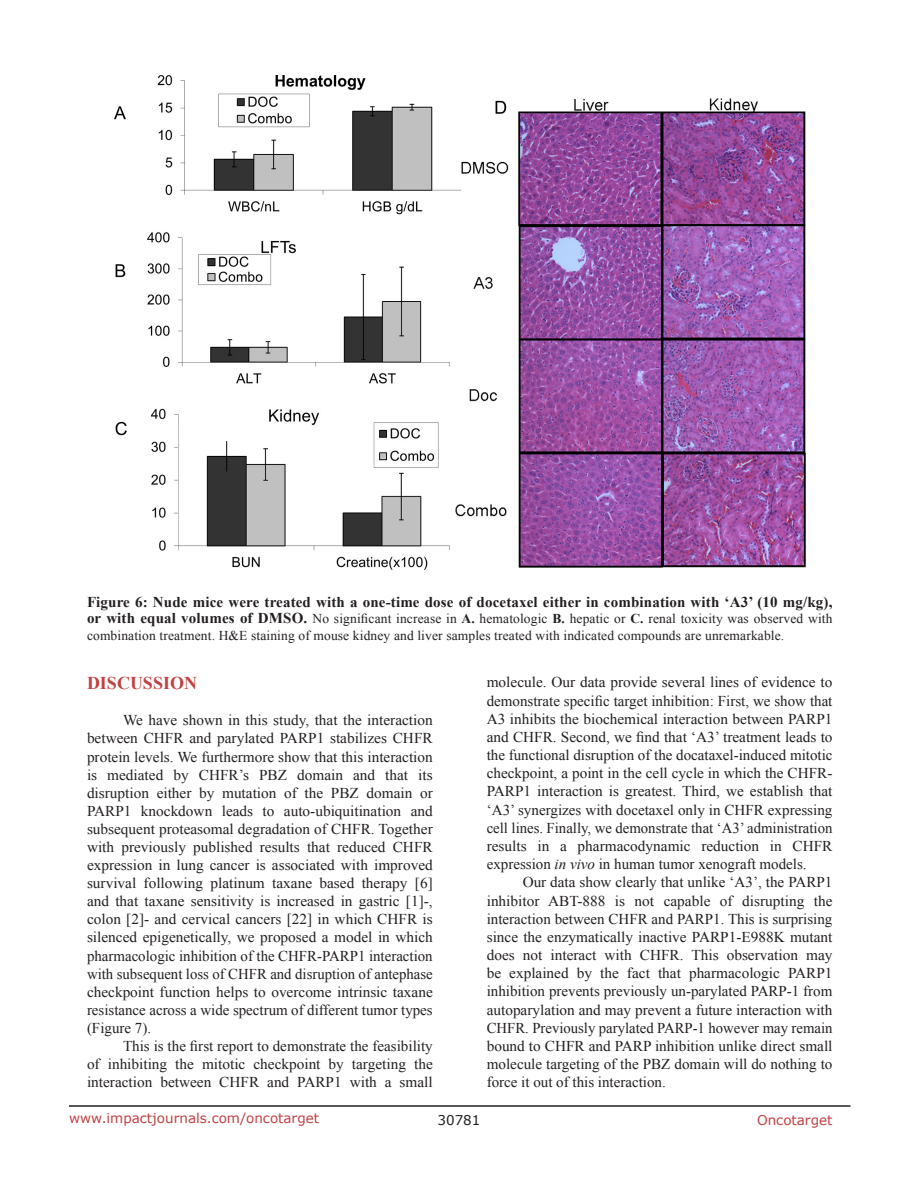
<style>
.page{position:relative;width:918px;height:1188px;background:#fff}
.page>*{position:absolute;margin:0;border:0;box-sizing:border-box;transform-origin:0 0}
.Heading{font:700 18px "Times New Roman";color:#c24141}
.BodyText{font:15px/18.1px "Times New Roman";color:#231f20;text-align:justify}
.FigureText{font:700 15px "Times New Roman";letter-spacing:.01em;color:#231f20}
.FigureText-2{font:13.5px/16.2px "Times New Roman";letter-spacing:.01em;color:#231f20}
.t1{font:13.5px "Verdana";color:#c24141}
.t2{font:13.5px "Verdana";color:#231f20}
.s1{font-weight:700;font-size:15px}
.s2{font-weight:700}
.s3{font-style:italic}
</style>
<div class="page">
<hr style="left:69px;top:1105px;width:781px;height:2px;background:#231f20">
<img style="left:114px;top:76px;width:691px;height:493px">
<p class="FigureText" style="left:87px;top:592px;width:747px">Figure 6: Nude mice were treated with a one-time dose of docetaxel either in combination with ‘A3’ (10 mg/kg),</p>
<p class="FigureText-2" style="left:87px;top:611px;width:747px"><span class="s1">or with equal volumes of DMSO.</span> No significant increase in <span class="s2">A.</span> hematologic <span class="s2">B.</span> hepatic or <span class="s2">C.</span> renal toxicity was observed with combination treatment. H&amp;E staining of mouse kidney and liver samples treated with indicated compounds are unremarkable.</p>
<p class="Heading" style="left:87px;top:671px;width:112px">DISCUSSION</p>
<p class="BodyText" style="left:87px;top:711px;width:347px;text-indent:36px">We have shown in this study, that the interaction between CHFR and parylated PARP1 stabilizes CHFR protein levels. We furthermore show that this interaction is mediated by CHFR’s PBZ domain and that its disruption either by mutation of the PBZ domain or PARP1 knockdown leads to auto-ubiquitination and subsequent proteasomal degradation of CHFR. Together with previously published results that reduced CHFR expression in lung cancer is associated with improved survival following platinum taxane based therapy [6] and that taxane sensitivity is increased in gastric [1]-, colon [2]- and cervical cancers [22] in which CHFR is silenced epigenetically, we proposed a model in which pharmacologic inhibition of the CHFR-PARP1 interaction with subsequent loss of CHFR and disruption of antephase checkpoint function helps to overcome intrinsic taxane resistance across a wide spectrum of different tumor types (Figure 7).</p>
<p class="BodyText" style="left:87px;top:1037px;width:347px;text-indent:36px">This is the first report to demonstrate the feasibility of inhibiting the mitotic checkpoint by targeting the interaction between CHFR and PARP1 with a small</p>
<p class="BodyText" style="left:487px;top:673px;width:347px">molecule. Our data provide several lines of evidence to demonstrate specific target inhibition: First, we show that A3 inhibits the biochemical interaction between PARP1 and CHFR. Second, we find that ‘A3’ treatment leads to the functional disruption of the docataxel-induced mitotic checkpoint, a point in the cell cycle in which the CHFR-PARP1 interaction is greatest. Third, we establish that ‘A3’ synergizes with docetaxel only in CHFR expressing cell lines. Finally, we demonstrate that ‘A3’ administration results in a pharmacodynamic reduction in CHFR expression <span class="s3">in vivo</span> in human tumor xenograft models.</p>
<p class="BodyText" style="left:487px;top:873px;width:347px;text-indent:36px">Our data show clearly that unlike ‘A3’, the PARP1 inhibitor ABT-888 is not capable of disrupting the interaction between CHFR and PARP1. This is surprising since the enzymatically inactive PARP1-E988K mutant does not interact with CHFR. This observation may be explained by the fact that pharmacologic PARP1 inhibition prevents previously un-parylated PARP-1 from autoparylation and may prevent a future interaction with CHFR. Previously parylated PARP-1 however may remain bound to CHFR and PARP inhibition unlike direct small molecule targeting of the PBZ domain will do nothing to force it out of this interaction.</p>
<p class="t1" style="left:69px;top:1109px;width:252px">www.impactjournals.com/oncotarget</p>
<p class="t2" style="left:438px;top:1111px;width:44px">30781</p>
<p class="t1" style="left:757px;top:1111px;width:77px">Oncotarget</p>
</div>
